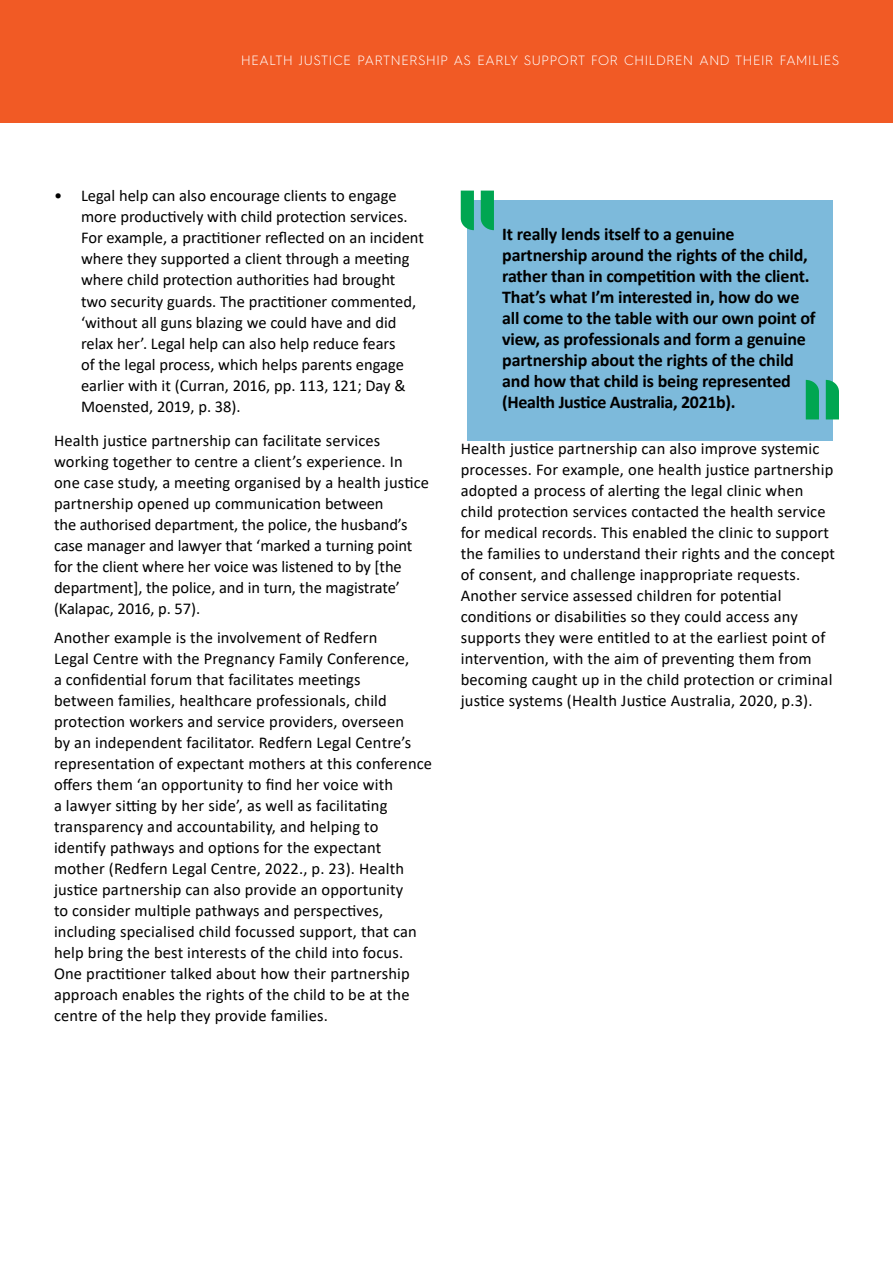
<style>
.page{position:relative;width:893px;height:1263px;background:#fff}
.page>*{position:absolute;margin:0;border:0;box-sizing:border-box;transform-origin:0 0}
.Body_copy_-_breakout{font:700 18px/21px "Calibri";letter-spacing:-.01em;color:#000}
.Body_copy{font:16.5px/21px "Calibri";letter-spacing:.01em;color:#000}
.t1{font:300 13.5px "Hurme Geometric Sans 4";letter-spacing:.05em;color:#fff}
</style>
<div class="page">
<div style="left:0;top:0;width:893px;height:122px;background:#f15a25"></div>
<div style="left:467px;top:200px;width:365px;height:240px;background:#7dbadb"></div>
<svg style="left:461px;top:191px;width:13px;height:39px"></svg>
<svg style="left:481px;top:191px;width:13px;height:39px"></svg>
<svg style="left:826px;top:380px;width:13px;height:39px"></svg>
<svg style="left:806px;top:380px;width:13px;height:39px"></svg>
<p class="t1" style="left:241px;top:51px;width:599px">HEALTH JUSTICE PARTNERSHIP AS EARLY SUPPORT FOR CHILDREN AND THEIR FAMILIES</p>
<p class="Body_copy" style="left:81px;top:185px;width:345px;text-indent:-27px">• Legal help can also encourage clients to engage more productively with child protection services.<br>For example, a practitioner reflected on an incident where they supported a client through a meeting where child protection authorities had brought two security guards. The practitioner commented, ‘without all guns blazing we could have and did relax her’. Legal help can also help reduce fears<br>of the legal process, which helps parents engage earlier with it (Curran, 2016, pp. 113, 121; Day &amp; Moensted, 2019, p. 38).</p>
<p class="Body_copy" style="left:54px;top:430px;width:377px">Health justice partnership can facilitate services working together to centre a client’s experience. In one case study, a meeting organised by a health justice partnership opened up communication between<br>the authorised department, the police, the husband’s case manager and lawyer that ‘marked a turning point for the client where her voice was listened to by [the department], the police, and in turn, the magistrate’ (Kalapac, 2016, p. 57).</p>
<p class="Body_copy" style="left:54px;top:626px;width:380px">Another example is the involvement of Redfern<br>Legal Centre with the Pregnancy Family Conference,<br>a confidential forum that facilitates meetings<br>between families, healthcare professionals, child protection workers and service providers, overseen<br>by an independent facilitator. Redfern Legal Centre’s representation of expectant mothers at this conference offers them ‘an opportunity to find her voice with<br>a lawyer sitting by her side’, as well as facilitating transparency and accountability, and helping to identify pathways and options for the expectant mother (Redfern Legal Centre, 2022., p. 23). Health justice partnership can also provide an opportunity<br>to consider multiple pathways and perspectives, including specialised child focussed support, that can help bring the best interests of the child into focus.<br>One practitioner talked about how their partnership approach enables the rights of the child to be at the centre of the help they provide families.</p>
<p class="Body_copy_-_breakout" style="left:502px;top:223px;width:315px">It really lends itself to a genuine partnership around the rights of the child, rather than in competition with the client.<br>That’s what I’m interested in, how do we all come to the table with our own point of view, as professionals and form a genuine partnership about the rights of the child and how that child is being represented (Health Justice Australia, 2021b).</p>
<p class="Body_copy" style="left:461px;top:437px;width:376px">Health justice partnership can also improve systemic processes. For example, one health justice partnership adopted a process of alerting the legal clinic when child protection services contacted the health service for medical records. This enabled the clinic to support the families to understand their rights and the concept of consent, and challenge inappropriate requests.<br>Another service assessed children for potential conditions or disabilities so they could access any supports they were entitled to at the earliest point of intervention, with the aim of preventing them from becoming caught up in the child protection or criminal justice systems (Health Justice Australia, 2020, p.3).</p>
</div>
